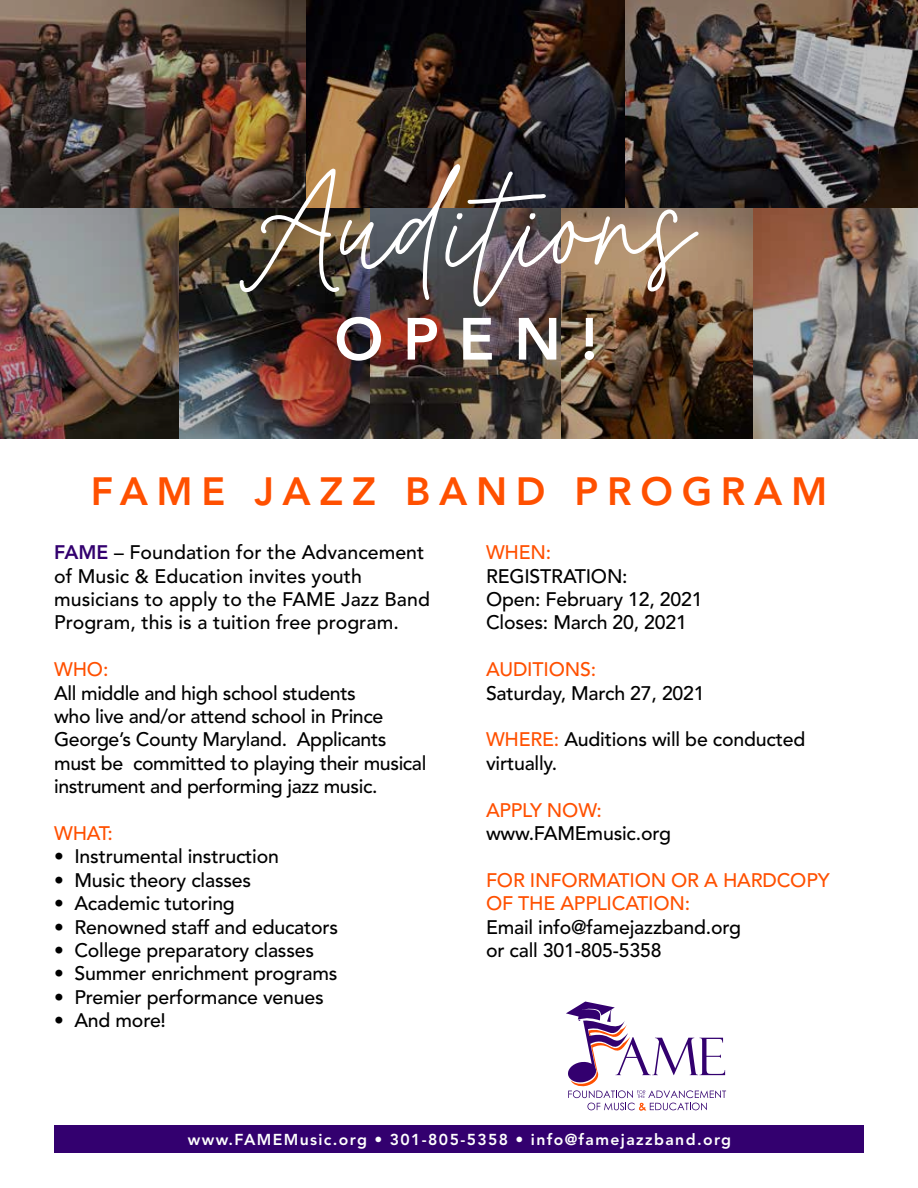
<style>
.page{position:relative;width:918px;height:1188px;background:#fff}
.page>*{position:absolute;margin:0;border:0;box-sizing:border-box;transform-origin:0 0}
.t1{font:165.3px "Moon Time 2";color:#fff}
.t2{font:800 58.95px "Avenir";color:#fff}
.t3{font:800 39.15px "Avenir";letter-spacing:.22em;color:#ff5000}
.t4{font:500 19.5px/23.4px "Avenir";letter-spacing:-.01em;color:#000}
.t5{font:500 19.5px "Avenir";letter-spacing:-.01em;color:#ff5000}
.t6{font:800 15.75px "Avenir";letter-spacing:.09em;color:#fff}
.s1{font-weight:800;color:#33006f}
.s2{color:#ff5000}
</style>
<div class="page">
<div style="left:54px;top:1125px;width:810px;height:28px;background:#33006f"></div>
<svg style="left:566px;top:1002px;width:160px;height:109px"></svg>
<img style="left:0;top:0;width:918px;height:439px">
<h1 class="t1" style="left:240px;top:136px;width:455px">Auditions</h1>
<h2 class="t2" style="left:334px;top:304px;width:265px">Ope n!</h2>
<h3 class="t3" style="left:91px;top:468px;width:65px">Fame</h3>
<h3 class="t3" style="left:254px;top:468px;width:536px">Jazz Band P rogram</h3>
<p class="t4" style="left:54px;top:541px;width:377px"><span class="s1">FAME</span> – Foundation for the Advancement of Music &amp; Education invites youth musicians to apply to the FAME Jazz Band Program, this is a tuition free program.</p>
<p class="t5" style="left:54px;top:658px;width:56px">Who:</p>
<p class="t4" style="left:54px;top:682px;width:374px">All middle and high school students<br>who live and/or attend school in Prince George’s County Maryland. Applicants must be committed to playing their musical instrument and performing jazz music.</p>
<p class="t5" style="left:54px;top:822px;width:60px">WH AT:</p>
<p class="t4" style="left:54px;top:846px;width:226px">• Instrumental instruction</p>
<p class="t4" style="left:54px;top:869px;width:199px">• Music theory classes</p>
<p class="t4" style="left:54px;top:892px;width:182px">• Academic tutoring</p>
<p class="t4" style="left:54px;top:916px;width:286px">• Renowned staff and educators</p>
<p class="t4" style="left:54px;top:939px;width:262px">• College preparatory classes</p>
<p class="t4" style="left:54px;top:963px;width:285px">• Summer enrichment programs</p>
<p class="t4" style="left:54px;top:986px;width:271px">• Premier performance venues</p>
<p class="t4" style="left:54px;top:1009px;width:113px">• And more!</p>
<p class="t5" style="left:486px;top:541px;width:67px">WH EN:</p>
<p class="t4" style="left:486px;top:565px;width:23px">Registrati</p>
<p class="t4" style="left:486px;top:565px;width:218px;text-indent:105px">on:<br>Open: February 12, 2021<br>Closes: March 20, 2021</p>
<p class="t5" style="left:486px;top:658px;width:112px">Auditions:</p>
<p class="t4" style="left:486px;top:682px;width:220px">Saturday, March 27, 2021</p>
<p class="t4" style="left:486px;top:729px;width:321px"><span class="s2">WH ERE:</span> Auditions will be conducted virtually.</p>
<p class="t5" style="left:486px;top:799px;width:117px">App ly Now:</p>
<p class="t4" style="left:486px;top:822px;width:187px">www.FAMEmusic.org</p>
<p class="t5" style="left:486px;top:869px;width:104px">For Informati</p>
<p class="t5" style="left:635px;top:869px;width:196px">on or a hardcopy</p>
<p class="t5" style="left:486px;top:892px;width:131px">of the applicati</p>
<p class="t5" style="left:653px;top:892px;width:38px">on:</p>
<p class="t4" style="left:486px;top:916px;width:257px">Email info@famejazzband.org or call 301-805-5358</p>
<p class="t6" style="left:188px;top:1130px;width:545px">www.FAMEMusic.org • 301-805-5358 • info@famejazzband.org</p>
</div>
